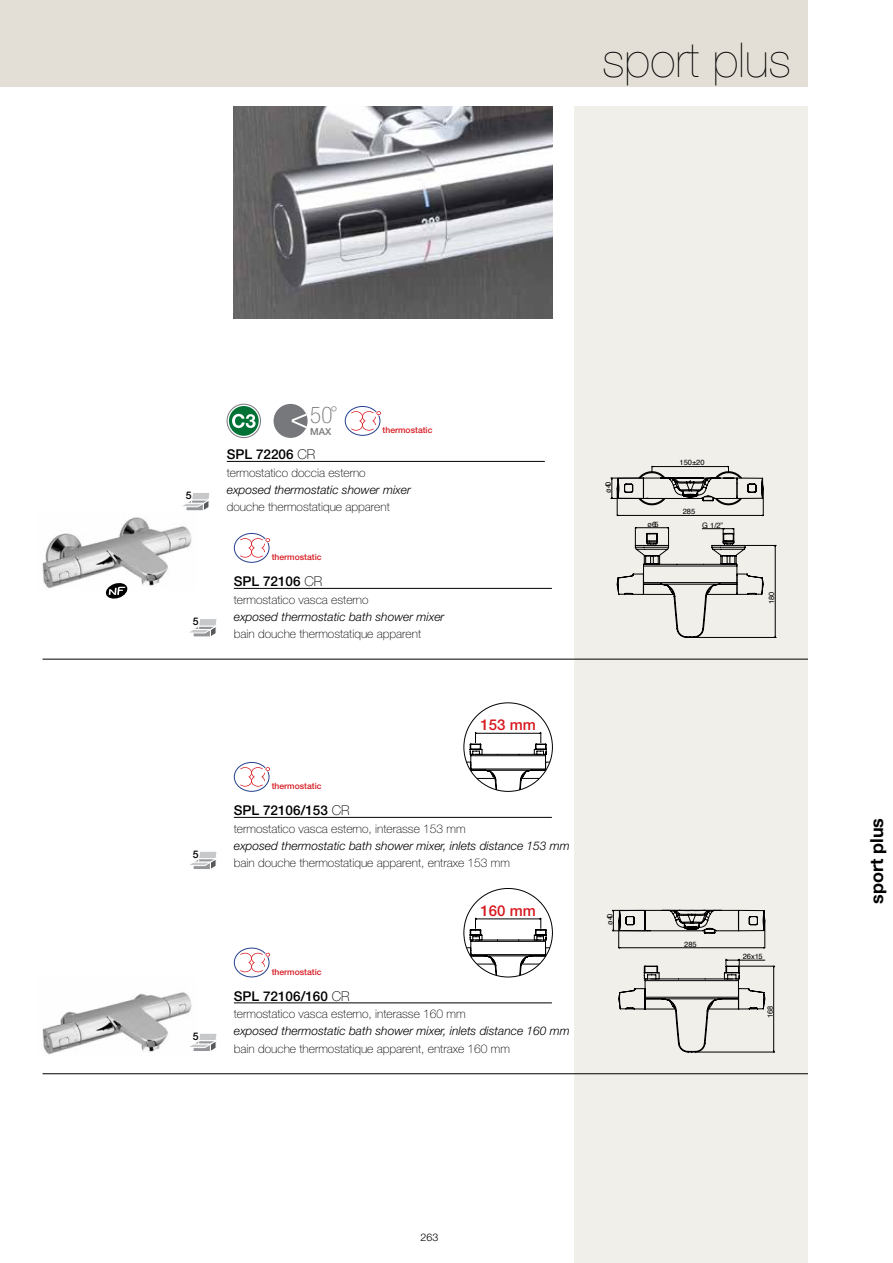
<style>
.page{position:relative;width:893px;height:1263px;background:#fff}
.page>*{position:absolute;margin:0;border:0;box-sizing:border-box;transform-origin:0 0}
.t1{font:200 48px "Helvetica Neue LT";color:#000}
.t2{font:100 condensed 22.95px "Helvetica Neue LT";color:#77787b}
.t3{font:700 18px "Helvetica Neue LT";color:#000}
.t4{font:500 15px "Helvetica Neue LT";color:#d71920}
.t5{font:500 13.5px "Helvetica Neue LT";color:#000}
.t6{font:100 12px "Helvetica Neue LT";color:#000}
.t7{font:italic 300 12px "Helvetica Neue LT";color:#000}
.t8{font:500 10.5px "Helvetica Neue LT";color:#000}
.t9{font:300 10.5px "Helvetica Neue LT";color:#000}
.t10{font:500 9.6px "Helvetica Neue LT";color:#77787b}
.t11{font:500 8.55px "Helvetica Neue LT";color:#d71920}
.t12{font:7.5px "Helvetica";color:#000}
.s1{font-weight:100}
</style>
<div class="page">
<img style="left:42px;top:992px;width:150px;height:63px">
<div style="left:0;top:0;width:808px;height:87px;background:#e3dfd6"></div>
<div style="left:574px;top:106px;width:234px;height:1157px;background:#f1efea"></div>
<hr style="left:43px;top:659px;width:765px;height:1px;background:#000">
<hr style="left:43px;top:1073px;width:765px;height:1px;background:#000">
<hr style="left:234px;top:588px;width:318px;height:1px;background:#000">
<hr style="left:234px;top:817px;width:318px;height:1px;background:#000">
<hr style="left:234px;top:1002px;width:318px;height:1px;background:#000">
<svg style="left:190px;top:619px;width:27px;height:18px"></svg>
<svg style="left:190px;top:851px;width:27px;height:18px"></svg>
<svg style="left:184px;top:1032px;width:33px;height:21px"></svg>
<svg style="left:465px;top:732px;width:87px;height:59px"></svg>
<svg style="left:464px;top:918px;width:88px;height:59px"></svg>
<img style="left:42px;top:517px;width:150px;height:72px">
<img style="left:234px;top:106px;width:319px;height:213px">
<hr style="left:227px;top:461px;width:318px;height:1px;background:#000">
<svg style="left:183px;top:493px;width:27px;height:18px"></svg>
<div style="left:234px;top:948px;width:35px;height:29px;border:1px solid #25408f;border-radius:50%"></div>
<svg style="left:240px;top:952px;width:31px;height:20px"></svg>
<div style="left:234px;top:762px;width:35px;height:30px;border:1px solid #25408f;border-radius:50%"></div>
<svg style="left:240px;top:767px;width:31px;height:20px"></svg>
<div style="left:234px;top:533px;width:35px;height:30px;border:1px solid #25408f;border-radius:50%"></div>
<svg style="left:240px;top:538px;width:31px;height:20px"></svg>
<svg style="left:105px;top:582px;width:23px;height:17px"></svg>
<hr style="left:695px;top:637px;width:81px;height:1px;background:#000">
<hr style="left:746px;top:545px;width:30px;height:1px;background:#000">
<hr style="left:775px;top:546px;width:1px;height:90px;background:#000">
<svg style="left:611px;top:466px;width:153px;height:172px"></svg>
<hr style="left:612px;top:930px;width:32px;height:1px;background:#000">
<hr style="left:612px;top:910px;width:32px;height:1px;background:#000">
<hr style="left:696px;top:1052px;width:79px;height:1px;background:#000">
<hr style="left:740px;top:966px;width:35px;height:1px;background:#000">
<hr style="left:773px;top:967px;width:1px;height:84px;background:#000">
<svg style="left:613px;top:909px;width:152px;height:144px"></svg>
<svg style="left:227px;top:404px;width:33px;height:34px"></svg>
<div style="left:227px;top:404px;width:34px;height:34px;border:1px solid #77787b;border-radius:50%"></div>
<div style="left:229px;top:406px;width:30px;height:30px;background:#007236;border-radius:50%"></div>
<svg style="left:232px;top:414px;width:24px;height:14px"></svg>
<div style="left:345px;top:406px;width:35px;height:30px;border:1px solid #25408f;border-radius:50%"></div>
<svg style="left:351px;top:411px;width:30px;height:20px"></svg>
<div style="left:274px;top:404px;width:34px;height:34px;background:#77787b;border-radius:50%"></div>
<svg style="left:291px;top:411px;width:17px;height:20px"></svg>
<h1 class="t1" style="left:602px;top:32px;width:190px">sport plus</h1>
<p class="t8" style="left:186px;top:489px;width:7px">5</p>
<p class="t8" style="left:193px;top:615px;width:7px">5</p>
<h2 class="t2" style="left:310px;top:402px;width:29px">50<sup>°</sup></h2>
<p class="t10" style="left:310px;top:426px;width:23px">MAX</p>
<p class="t11" style="left:383px;top:425px;width:51px">thermostatic</p>
<p class="t5" style="left:227px;top:446px;width:90px">SPL 72206 <span class="s1">CR</span></p>
<p class="t6" style="left:227px;top:465px;width:140px">termostatico doccia esterno</p>
<p class="t7" style="left:227px;top:482px;width:186px">exposed thermostatic shower mixer</p>
<p class="t6" style="left:227px;top:500px;width:164px">douche thermostatique apparent</p>
<p class="t11" style="left:272px;top:552px;width:51px">thermostatic</p>
<p class="t5" style="left:234px;top:573px;width:90px">SPL 72106 <span class="s1">CR</span></p>
<p class="t6" style="left:234px;top:592px;width:136px">termostatico vasca esterno</p>
<p class="t7" style="left:234px;top:609px;width:212px">exposed thermostatic bath shower mixer</p>
<p class="t6" style="left:234px;top:627px;width:189px">bain douche thermostatique apparent</p>
<p class="t8" style="left:193px;top:848px;width:7px">5</p>
<p class="t8" style="left:193px;top:1030px;width:7px">5</p>
<p class="t11" style="left:272px;top:781px;width:51px">thermostatic</p>
<p class="t4" style="left:480px;top:715px;width:57px">153 mm</p>
<p class="t5" style="left:234px;top:802px;width:117px">SPL 72106/153 <span class="s1">CR</span></p>
<p class="t6" style="left:234px;top:821px;width:233px">termostatico vasca esterno, interasse 153 mm</p>
<p class="t7" style="left:234px;top:838px;width:338px">exposed thermostatic bath shower mixer, inlets distance 153 mm</p>
<p class="t6" style="left:234px;top:856px;width:278px">bain douche thermostatique apparent, entraxe 153 mm</p>
<p class="t11" style="left:272px;top:966px;width:51px">thermostatic</p>
<p class="t4" style="left:480px;top:902px;width:57px">160 mm</p>
<p class="t5" style="left:234px;top:988px;width:117px">SPL 72106/160 <span class="s1">CR</span></p>
<p class="t6" style="left:234px;top:1007px;width:233px">termostatico vasca esterno, interasse 160 mm</p>
<p class="t7" style="left:234px;top:1024px;width:338px">exposed thermostatic bath shower mixer, inlets distance 160 mm</p>
<p class="t6" style="left:234px;top:1042px;width:278px">bain douche thermostatique apparent, entraxe 160 mm</p>
<p class="t12" style="left:602px;top:493px;width:13px;rotate:-90deg">ø40</p>
<p class="t12" style="left:679px;top:457px;width:26px">150±20</p>
<p class="t12" style="left:683px;top:506px;width:14px">285</p>
<p class="t12" style="left:647px;top:518px;width:13px">ø65</p>
<p class="t12" style="left:702px;top:519px;width:22px">G 1/2”</p>
<p class="t12" style="left:766px;top:604px;width:14px;rotate:-90deg">180</p>
<p class="t12" style="left:604px;top:925px;width:13px;rotate:-90deg">ø40</p>
<p class="t12" style="left:684px;top:938px;width:14px">285</p>
<p class="t12" style="left:743px;top:951px;width:21px">26x1.5</p>
<p class="t12" style="left:764px;top:1018px;width:14px;rotate:-90deg">168</p>
<p class="t9" style="left:421px;top:1230px;width:19px">263</p>
<h3 class="t3" style="left:865px;top:904px;width:87px;rotate:-90deg">sport plus</h3>
</div>
